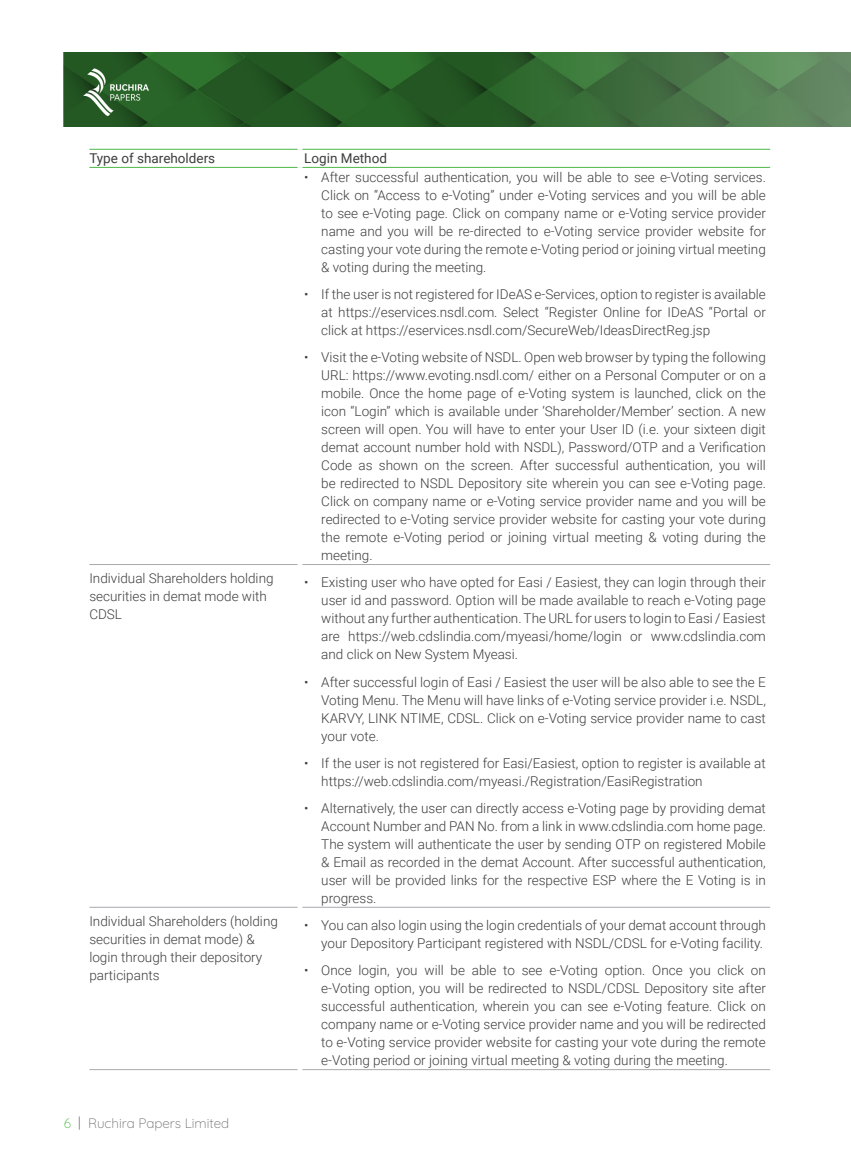
<style>
.page{position:relative;width:851px;height:1170px;background:#fff}
.page>*{position:absolute;margin:0;border:0;box-sizing:border-box;transform-origin:0 0}
.t1{font:300 13.5px/18px "Roboto";color:#3e3e3f;text-align:justify}
.t2{font:13.5px "Roboto";color:#3e3e3f}
.t3{font:300 13.5px "Quicksand";color:#6c6d70}
.s1{color:#4cb848}
.s2{color:#3e3e3f}
</style>
<div class="page">
<img style="left:64px;top:52px;width:786px;height:75px">
<img style="left:84px;top:69px;width:65px;height:47px">
<hr style="left:89px;top:149px;width:209px;height:1px;background:#4cb848">
<hr style="left:302px;top:149px;width:468px;height:1px;background:#4cb848">
<hr style="left:89px;top:167px;width:209px;height:1px;background:#4cb848">
<hr style="left:302px;top:167px;width:468px;height:1px;background:#4cb848">
<hr style="left:89px;top:564px;width:209px;height:1px;background:#a8a9ad">
<hr style="left:302px;top:564px;width:468px;height:1px;background:#a8a9ad">
<hr style="left:89px;top:906px;width:209px;height:1px;background:#a8a9ad">
<hr style="left:302px;top:906px;width:468px;height:1px;background:#a8a9ad">
<hr style="left:89px;top:1069px;width:209px;height:1px;background:#a8a9ad">
<hr style="left:302px;top:1069px;width:468px;height:1px;background:#a8a9ad">
<p class="t2" style="left:89px;top:149px;width:127px">Type of shareholders</p>
<p class="t2" style="left:304px;top:149px;width:84px">Login Method</p>
<p class="t1" style="left:321px;top:167px;width:446px;text-indent:-17px">• After successful authentication, you will be able to see e-Voting services.<br>Click on “Access to e-Voting” under e-Voting services and you will be able to see e-Voting page. Click on company name or e-Voting service provider name and you will be re-directed to e-Voting service provider website for casting your vote during the remote e-Voting period or joining virtual meeting &amp; voting during the meeting.</p>
<p class="t1" style="left:321px;top:284px;width:446px;text-indent:-17px">• If the user is not registered for IDeAS e-Services, option to register is available at https://eservices.nsdl.com. Select “Register Online for IDeAS “Portal or click at https://eservices.nsdl.com/SecureWeb/IdeasDirectReg.jsp</p>
<p class="t1" style="left:321px;top:348px;width:446px;text-indent:-17px">• Visit the e-Voting website of NSDL. Open web browser by typing the following URL: https://www.evoting.nsdl.com/ either on a Personal Computer or on a mobile. Once the home page of e-Voting system is launched, click on the icon “Login” which is available under ‘Shareholder/Member’ section. A new screen will open. You will have to enter your User ID (i.e. your sixteen digit demat account number hold with NSDL), Password/OTP and a Verification Code as shown on the screen. After successful authentication, you will be redirected to NSDL Depository site wherein you can see e-Voting page.<br>Click on company name or e-Voting service provider name and you will be redirected to e-Voting service provider website for casting your vote during the remote e-Voting period or joining virtual meeting &amp; voting during the meeting.</p>
<p class="t1" style="left:89px;top:568px;width:186px;text-align:left">Individual Shareholders holding securities in demat mode with<br>CDSL</p>
<p class="t1" style="left:321px;top:573px;width:446px;text-indent:-17px">• Existing user who have opted for Easi / Easiest, they can login through their user id and password. Option will be made available to reach e-Voting page without any further authentication. The URL for users to login to Easi / Easiest are https://web.cdslindia.com/myeasi/home/login or www.cdslindia.com and click on New System Myeasi.</p>
<p class="t1" style="left:321px;top:672px;width:446px;text-indent:-17px">• After successful login of Easi / Easiest the user will be also able to see the E Voting Menu. The Menu will have links of e-Voting service provider i.e. NSDL, KARVY, LINK NTIME, CDSL. Click on e-Voting service provider name to cast your vote.</p>
<p class="t1" style="left:321px;top:753px;width:446px;text-indent:-17px">• If the user is not registered for Easi/Easiest, option to register is available at https://web.cdslindia.com/myeasi./Registration/EasiRegistration</p>
<p class="t1" style="left:321px;top:798px;width:446px;text-indent:-17px">• Alternatively, the user can directly access e-Voting page by providing demat Account Number and PAN No. from a link in www.cdslindia.com home page.<br>The system will authenticate the user by sending OTP on registered Mobile &amp; Email as recorded in the demat Account. After successful authentication, user will be provided links for the respective ESP where the E Voting is in progress.</p>
<p class="t1" style="left:89px;top:911px;width:190px;text-align:left">Individual Shareholders (holding securities in demat mode) &amp; login through their depository participants</p>
<p class="t1" style="left:304px;top:915px;width:463px;text-align:right">• You can also login using the login credentials of your demat account through your Depository Participant registered with NSDL/CDSL for e-Voting facility.</p>
<p class="t1" style="left:321px;top:960px;width:446px;text-indent:-17px">• Once login, you will be able to see e-Voting option. Once you click on e-Voting option, you will be redirected to NSDL/CDSL Depository site after successful authentication, wherein you can see e-Voting feature. Click on company name or e-Voting service provider name and you will be redirected to e-Voting service provider website for casting your vote during the remote e-Voting period or joining virtual meeting &amp; voting during the meeting.</p>
<p class="t3" style="left:64px;top:1112px;width:167px"><span class="s1">6</span> <span class="s2">|</span> Ruchira Papers Limited</p>
</div>
